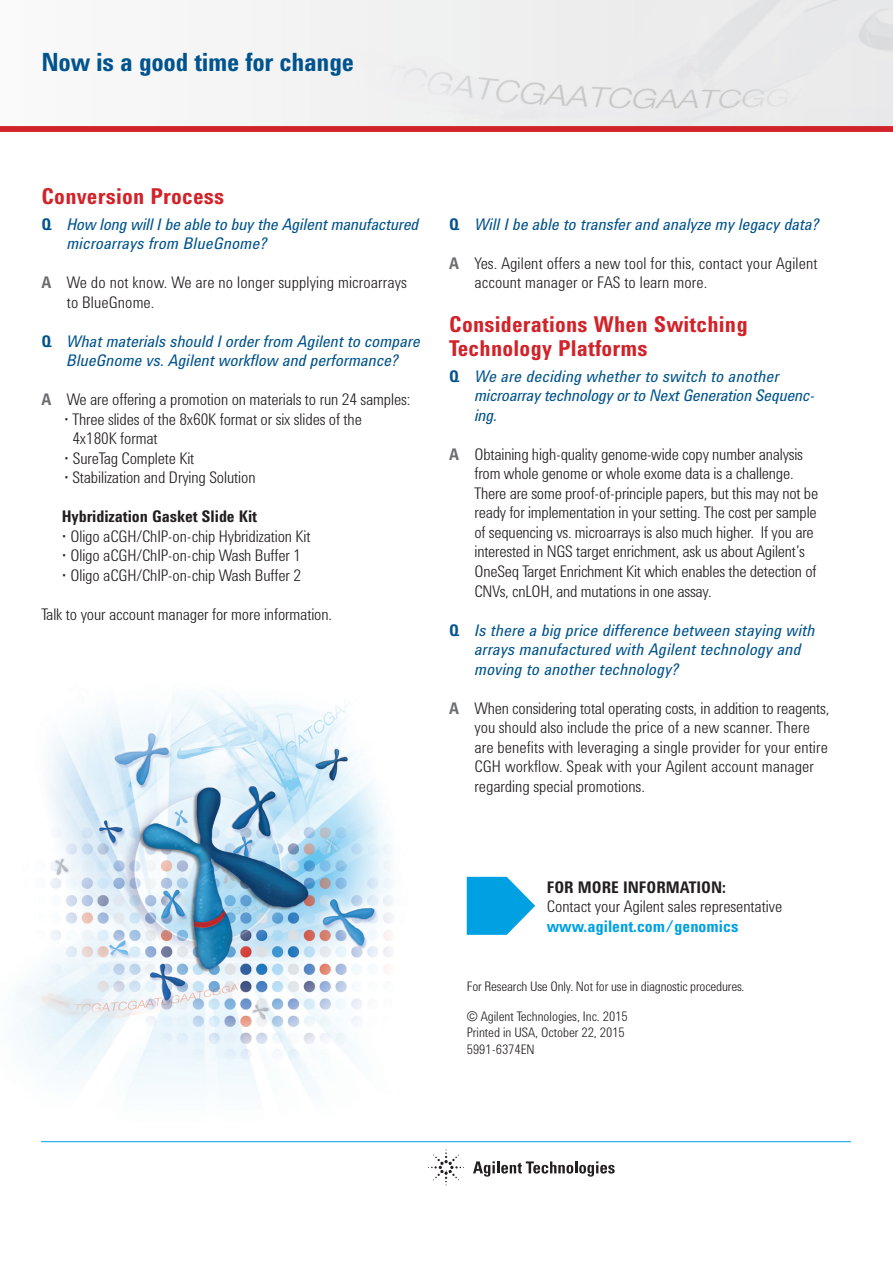
<style>
.page{position:relative;width:893px;height:1263px;background:#fff}
.page>*{position:absolute;margin:0;border:0;box-sizing:border-box;transform-origin:0 0}
.t1{font:700 25.8px "Agilent Condensed CFF";letter-spacing:-.01em;color:#00538d}
.Bullets{font:700 22.5px/24px "Agilent Condensed CFF";letter-spacing:.01em;color:#d1232a}
.Bullets-2{font:300 16.5px/19.5px "Agilent Condensed CFF";letter-spacing:-.005em;color:#231f20}
.Bullets-3{font:italic 16.5px/19.5px "Agilent Condensed CFF";color:#00538d}
.Body{font:300 16.5px "Agilent Condensed CFF";color:#231f20}
.Bullets-4{font:700 16.5px "Agilent Condensed CFF";letter-spacing:-.005em;color:#231f20}
.Body-2{font:700 16.5px "Agilent Condensed CFF";color:#00a1e3}
.Body-3{font:700 16.5px "Agilent Condensed CFF";color:#231f20}
.Body-4{font:300 13.5px/16.5px "Agilent Condensed CFF";color:#231f20}
.s1{font-weight:700;font-style:normal}
.s2{font-weight:700;color:#6c6d70}
.s3{font-weight:700}
</style>
<div class="page">
<svg style="left:473px;top:1161px;width:142px;height:15px"></svg>
<hr style="left:41px;top:1141px;width:810px;height:1px;background:#00a1e3">
<img style="left:18px;top:693px;width:518px;height:402px">
<svg style="left:428px;top:1149px;width:36px;height:36px"></svg>
<svg style="left:467px;top:877px;width:68px;height:58px"></svg>
<div style="left:251px;top:0;width:642px;height:126px;background:#ededee"></div>
<svg style="left:0;top:126px;width:893px;height:6px;background:#d1272e"></svg>
<p class="t1" style="left:41px;top:42px;width:314px">Now is a good time for change</p>
<p class="Bullets" style="left:41px;top:183px;width:184px">Conversion Process</p>
<p class="Bullets-3" style="left:67px;top:214px;width:354px;text-indent:-26px"><span class="s1">Q</span> How long will I be able to buy the Agilent manufactured microarrays from BlueGnome?</p>
<p class="Bullets-2" style="left:67px;top:272px;width:342px;text-indent:-25px"><span class="s2">A</span> We do not know. We are no longer supplying microarrays to BlueGnome.</p>
<p class="Bullets-3" style="left:41px;top:331px;width:381px;text-align:center"><span class="s1">Q</span> What materials should I order from Agilent to compare<br>BlueGnome vs. Agilent workflow and performance?</p>
<p class="Bullets-2" style="left:41px;top:389px;width:370px"><span class="s2">A</span> We are offering a promotion on materials to run 24 samples:</p>
<p class="Bullets-2" style="left:72px;top:408px;width:291px;text-indent:-8px"><span class="s3">·</span> Three slides of the 8x60K format or six slides of the<br>4x180K format</p>
<p class="Bullets-2" style="left:64px;top:447px;width:132px"><span class="s3">·</span> SureTag Complete Kit</p>
<p class="Bullets-2" style="left:64px;top:467px;width:193px"><span class="s3">·</span> Stabilization and Drying Solution</p>
<p class="Bullets-4" style="left:62px;top:504px;width:197px">Hybridization Gasket Slide Kit</p>
<p class="Bullets-2" style="left:62px;top:525px;width:250px"><span class="s3">·</span> Oligo aCGH/ChIP-on-chip Hybridization Kit</p>
<p class="Bullets-2" style="left:62px;top:545px;width:241px"><span class="s3">·</span> Oligo aCGH/ChIP-on-chip Wash Buffer 1</p>
<p class="Bullets-2" style="left:62px;top:564px;width:241px"><span class="s3">·</span> Oligo aCGH/ChIP-on-chip Wash Buffer 2</p>
<p class="Bullets-2" style="left:41px;top:603px;width:292px">Talk to your account manager for more information.</p>
<p class="Bullets-3" style="left:449px;top:214px;width:371px"><span class="s1">Q</span> Will I be able to transfer and analyze my legacy data?</p>
<p class="Bullets-2" style="left:474px;top:252px;width:344px;text-indent:-25px"><span class="s2">A</span> Yes. Agilent offers a new tool for this, contact your Agilent account manager or FAS to learn more.</p>
<p class="Bullets" style="left:449px;top:311px;width:300px">Considerations When Switching<br>Technology Platforms</p>
<p class="Bullets-3" style="left:475px;top:366px;width:342px;text-indent:-26px"><span class="s1">Q</span> We are deciding whether to switch to another microarray technology or to Next Generation Sequenc&shy;ing.</p>
<p class="Bullets-2" style="left:474px;top:443px;width:345px;text-indent:-25px"><span class="s2">A</span> Obtaining high-quality genome-wide copy number analysis from whole genome or whole exome data is a challenge.<br>There are some proof-of-principle papers, but this may not be ready for implementation in your setting. The cost per sample of sequencing vs. microarrays is also much higher. If you are interested in NGS target enrichment, ask us about Agilent’s OneSeq Target Enrichment Kit which enables the detection of CNVs, cnLOH, and mutations in one assay.</p>
<p class="Bullets-3" style="left:475px;top:619px;width:342px;text-indent:-26px"><span class="s1">Q</span> Is there a big price difference between staying with arrays manufactured with Agilent technology and moving to another technology?</p>
<p class="Bullets-2" style="left:474px;top:697px;width:356px;text-indent:-25px"><span class="s2">A</span> When considering total operating costs, in addition to reagents, you should also include the price of a new scanner. There are benefits with leveraging a single provider for your entire CGH workflow. Speak with your Agilent account manager regarding special promotions.</p>
<p class="Body-3" style="left:547px;top:875px;width:181px">FOR MORE INFORMATION:</p>
<p class="Body" style="left:547px;top:894px;width:237px">Contact your Agilent sales representative</p>
<p class="Body-2" style="left:547px;top:914px;width:193px">www.agilent.com/genomics</p>
<p class="Body-4" style="left:467px;top:977px;width:279px">For Research Use Only. Not for use in diagnostic procedures.</p>
<p class="Body-4" style="left:467px;top:1007px;width:163px">© Agilent Technologies, Inc. 2015<br>Printed in USA, October 22, 2015<br>5991-6374EN</p>
</div>
